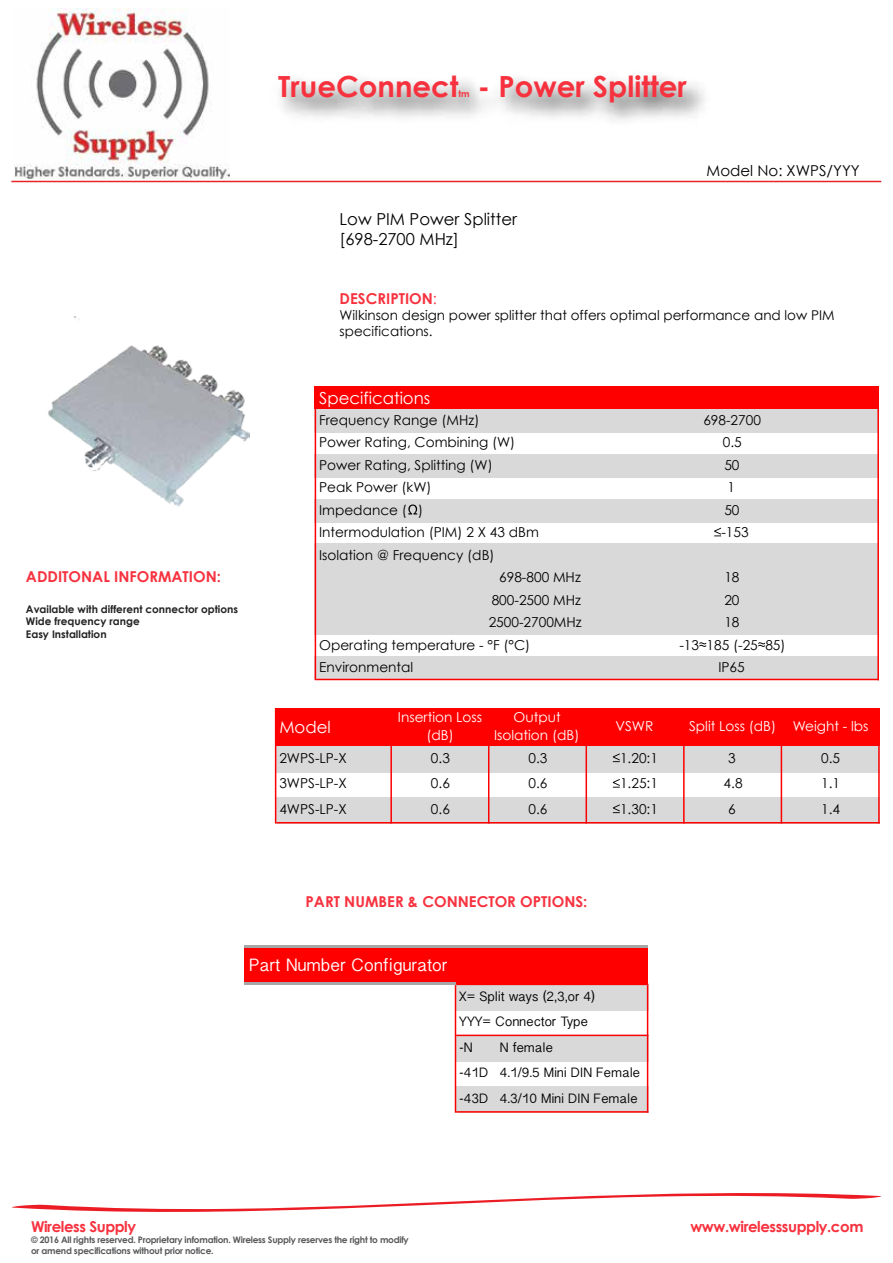
<style>
.page{position:relative;width:893px;height:1263px;background:#fff}
.page>*{position:absolute;margin:0;border:0;box-sizing:border-box;transform-origin:0 0}
.t1{font:700 29.1px "Century Gothic";color:#f7323f}
.t2{font:18px "Lao Sangam MN";color:#fff}
.t3{font:16.5px/19.8px "Century Gothic";color:#000}
.t4{font:16.5px "Century Gothic";color:#fff}
.t5{font:700 15px "Century Gothic";color:#f7323f}
.t6{font:700 15px "Century Gothic";letter-spacing:-.03em;color:#f7323f}
.t7{font:15px "Century Gothic";color:#000}
.t8{font:13.65px/22.5px "Century Gothic";color:#000}
.t9{font:13.65px/25.5px "Lao Sangam MN";color:#000}
.t10{font:13.65px/18px "Century Gothic";color:#fff;text-align:center}
.t11{font:13.5px/16.2px "Century Gothic";color:#000}
.t12{font:700 10.5px/12.6px "Century Gothic";color:#232222}
.t13{font:700 9px/10.8px "Century Gothic";letter-spacing:-.03em;color:#58595b}
.t14{font:700 9px "Century Gothic";color:#f7323f}
.s1{font-weight:400}
</style>
<div class="page">
<hr style="left:11px;top:181px;width:870px;height:1px;background:#e82429">
<div style="left:314px;top:386px;width:564px;height:24px;background:#f00"></div>
<div style="left:314px;top:409px;width:564px;height:24px;background:#d9d9d9"></div>
<div style="left:314px;top:454px;width:564px;height:24px;background:#d9d9d9"></div>
<div style="left:314px;top:499px;width:564px;height:24px;background:#d9d9d9"></div>
<div style="left:314px;top:544px;width:564px;height:91px;background:#d9d9d9"></div>
<div style="left:314px;top:656px;width:564px;height:24px;background:#d9d9d9"></div>
<svg style="left:408px;top:505px;width:9px;height:9px"></svg>
<svg style="left:714px;top:528px;width:7px;height:8px"></svg>
<svg style="left:699px;top:642px;width:7px;height:5px"></svg>
<svg style="left:758px;top:642px;width:7px;height:5px"></svg>
<hr style="left:314px;top:386px;width:2px;height:294px;background:#f00">
<hr style="left:877px;top:388px;width:1px;height:292px;background:#f00">
<hr style="left:316px;top:679px;width:562px;height:1px;background:#f00">
<img style="left:48px;top:316px;width:201px;height:191px">
<div style="left:275px;top:708px;width:604px;height:39px;background:#f00"></div>
<div style="left:275px;top:746px;width:604px;height:27px;background:#d9d9d9"></div>
<div style="left:275px;top:797px;width:604px;height:27px;background:#d9d9d9"></div>
<svg style="left:613px;top:753px;width:6px;height:9px"></svg>
<svg style="left:613px;top:779px;width:6px;height:9px"></svg>
<svg style="left:613px;top:804px;width:6px;height:9px"></svg>
<hr style="left:275px;top:708px;width:1px;height:116px;background:#f00">
<hr style="left:878px;top:710px;width:1px;height:114px;background:#f00">
<hr style="left:390px;top:746px;width:2px;height:78px;background:#f00">
<hr style="left:488px;top:746px;width:1px;height:78px;background:#f00">
<hr style="left:585px;top:746px;width:2px;height:78px;background:#f00">
<hr style="left:683px;top:746px;width:1px;height:78px;background:#f00">
<hr style="left:780px;top:746px;width:2px;height:78px;background:#f00">
<hr style="left:276px;top:822px;width:603px;height:2px;background:#f00">
<div style="left:244px;top:946px;width:404px;height:39px;background:#f00"></div>
<div style="left:454px;top:984px;width:194px;height:27px;background:#d9d9d9"></div>
<div style="left:454px;top:1035px;width:194px;height:27px;background:#d9d9d9"></div>
<div style="left:454px;top:1086px;width:194px;height:27px;background:#d9d9d9"></div>
<hr style="left:244px;top:982px;width:212px;height:3px;background:#a6a6a6">
<hr style="left:454px;top:985px;width:2px;height:128px;background:#f00">
<hr style="left:646px;top:985px;width:2px;height:128px;background:#f00">
<hr style="left:244px;top:945px;width:404px;height:3px;background:#a6a6a6">
<hr style="left:456px;top:984px;width:192px;height:1px;background:#f00">
<hr style="left:456px;top:1035px;width:192px;height:1px;background:#f00">
<hr style="left:456px;top:1111px;width:192px;height:2px;background:#f00">
<svg style="left:12px;top:1193px;width:869px;height:19px"></svg>
<img style="left:14px;top:9px;width:216px;height:169px">
<h1 class="t1" style="left:278px;top:68px;width:182px">TrueConnect</h1>
<p class="t14" style="left:458px;top:88px;width:13px">tm</p>
<h1 class="t1" style="left:478px;top:68px;width:210px">- Power Splitter</h1>
<p class="t3" style="left:339px;top:209px;width:179px">Low PIM Power Splitter [698-2700 MHz]</p>
<p class="t7" style="left:706px;top:161px;width:155px">Model No: XWPS/YYY</p>
<p class="t5" style="left:26px;top:567px;width:196px">ADDITONAL INFORMATION:</p>
<p class="t12" style="left:26px;top:602px;width:214px">Available with different connector options<br>Wide frequency range<br>Easy Installation</p>
<p class="t5" style="left:339px;top:289px;width:99px">DESCRIPTION<span class="s1">:</span></p>
<p class="t11" style="left:339px;top:307px;width:496px">Wilkinson design power splitter that offers optimal performance and low PIM specifications.</p>
<p class="t4" style="left:319px;top:387px;width:113px">Specifications</p>
<p class="t8" style="left:319px;top:408px;width:162px">Frequency Range (MHz)</p>
<p class="t8" style="left:319px;top:431px;width:198px">Power Rating, Combining (W)</p>
<p class="t8" style="left:319px;top:453px;width:175px">Power Rating, Splitting (W)</p>
<p class="t8" style="left:319px;top:476px;width:114px">Peak Power (kW)</p>
<p class="t8" style="left:319px;top:498px;width:106px">Impedance ( )</p>
<p class="t8" style="left:319px;top:521px;width:221px">Intermodulation (PIM) 2 X 43 dBm</p>
<p class="t8" style="left:319px;top:543px;width:177px">Isolation @ Frequency (dB)</p>
<p class="t8" style="left:499px;top:566px;width:83px">698-800 MHz</p>
<p class="t8" style="left:724px;top:566px;width:17px">18</p>
<p class="t8" style="left:491px;top:588px;width:91px">800-2500 MHz</p>
<p class="t8" style="left:724px;top:588px;width:17px">20</p>
<p class="t8" style="left:488px;top:611px;width:94px">2500-2700MHz</p>
<p class="t8" style="left:724px;top:611px;width:17px">18</p>
<p class="t8" style="left:319px;top:633px;width:212px">Operating temperature - °F (°C)<br>Environmental</p>
<p class="t8" style="left:703px;top:408px;width:59px">698-2700</p>
<p class="t8" style="left:724px;top:453px;width:17px">50<br>1</p>
<p class="t8" style="left:722px;top:431px;width:20px">0.5</p>
<p class="t8" style="left:721px;top:498px;width:29px">50 -153</p>
<p class="t8" style="left:679px;top:633px;width:108px">-13 185 (-25 85)</p>
<p class="t8" style="left:718px;top:656px;width:28px">IP65</p>
<p class="t4" style="left:279px;top:717px;width:53px">Model</p>
<p class="t10" style="left:398px;top:708px;width:86px">Insertion Loss (dB)</p>
<p class="t10" style="left:494px;top:708px;width:87px">Output<br>Isolation (dB)</p>
<p class="t10" style="left:615px;top:717px;width:39px">VSWR</p>
<p class="t10" style="left:689px;top:717px;width:181px">Split Loss (dB) Weight - lbs</p>
<p class="t8" style="left:279px;top:746px;width:69px">2WPS-LP-X</p>
<p class="t8" style="left:431px;top:746px;width:20px">0.3</p>
<p class="t8" style="left:528px;top:746px;width:20px">0.3</p>
<p class="t8" style="left:620px;top:746px;width:39px">1.20:1</p>
<p class="t8" style="left:728px;top:746px;width:9px">3</p>
<p class="t8" style="left:821px;top:746px;width:20px">0.5</p>
<p class="t8" style="left:279px;top:772px;width:69px">3WPS-LP-X</p>
<p class="t8" style="left:431px;top:772px;width:20px">0.6</p>
<p class="t8" style="left:528px;top:772px;width:20px">0.6</p>
<p class="t8" style="left:620px;top:772px;width:39px">1.25:1</p>
<p class="t8" style="left:723px;top:772px;width:20px">4.8</p>
<p class="t8" style="left:821px;top:772px;width:20px">1.1</p>
<p class="t8" style="left:279px;top:797px;width:69px">4WPS-LP-X</p>
<p class="t8" style="left:431px;top:797px;width:20px">0.6</p>
<p class="t8" style="left:528px;top:797px;width:20px">0.6</p>
<p class="t8" style="left:620px;top:797px;width:39px">1.30:1</p>
<p class="t8" style="left:728px;top:797px;width:9px">6</p>
<p class="t8" style="left:821px;top:797px;width:20px">1.4</p>
<p class="t5" style="left:305px;top:892px;width:283px">PART NUMBER &amp; CONNECTOR OPTIONS:</p>
<h2 class="t2" style="left:249px;top:955px;width:200px">Part Number Configurator</h2>
<p class="t9" style="left:459px;top:985px;width:137px">X= Split ways (2,3,or 4)<br>YYY= Connector Type</p>
<p class="t9" style="left:459px;top:1036px;width:182px;text-indent:41px">N female<br>-41D 4.1/9.5 Mini DIN Female -43D 4.3/10 Mini DIN Female</p>
<p class="t9" style="left:459px;top:1036px;width:15px">-N</p>
<p class="t6" style="left:31px;top:1218px;width:107px">Wireless Supply</p>
<p class="t13" style="left:31px;top:1234px;width:379px">© 2016 All rights reserved. Proprietary infomation. Wireless Supply reserves the right to modify or amend specifications without prior notice.</p>
<p class="t6" style="left:690px;top:1218px;width:174px">www.wirelesssupply.com</p>
</div>
